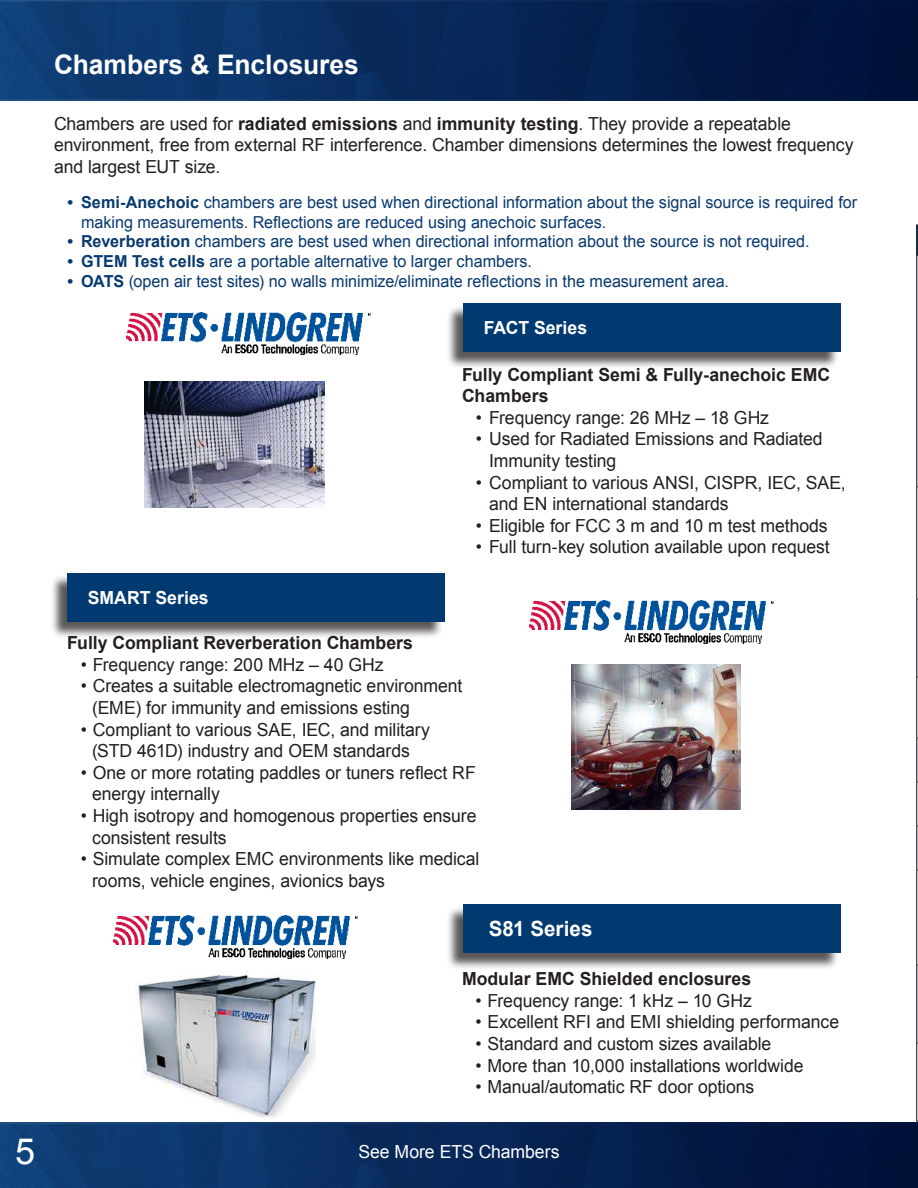
<style>
.page{position:relative;width:918px;height:1188px;background:#fff}
.page>*{position:absolute;margin:0;border:0;box-sizing:border-box;transform-origin:0 0}
.t1{font:36px "Arial";color:#fff}
.t2{font:700 27px "Arial";color:#fff}
.t3{font:700 21px "Arial";color:#fff}
.t4{font:18px/21.6px "Arial";letter-spacing:-.005em;color:#241f1f}
.t5{font:700 18px/21.6px "Arial";color:#241f1f}
.t6{font:700 18px "Arial";color:#fff}
.t7{font:18px "Arial";letter-spacing:-.005em;color:#fff}
.t8{font:16.5px/19.8px "Arial";color:#08396f}
.s1{font-weight:700}
</style>
<div class="page">
<div style="left:0;top:1123px;width:918px;height:65px;background:linear-gradient(to right,#10417b,#000f36)"></div>
<div style="left:0;top:0;width:918px;height:101px;background:linear-gradient(to right,#10417b,#000f36)"></div>
<hr style="left:917px;top:225px;width:1px;height:30px;background:#08396f">
<hr style="left:917px;top:255px;width:1px;height:232px;background:#cdd3e1">
<hr style="left:917px;top:599px;width:1px;height:78px;background:#cdd3e1">
<hr style="left:917px;top:738px;width:1px;height:44px;background:#cdd3e1">
<hr style="left:917px;top:826px;width:1px;height:44px;background:#cdd3e1">
<hr style="left:917px;top:965px;width:1px;height:78px;background:#cdd3e1">
<hr style="left:917px;top:487px;width:1px;height:112px;background:#e6e9f0">
<hr style="left:917px;top:677px;width:1px;height:61px;background:#e6e9f0">
<hr style="left:917px;top:782px;width:1px;height:44px;background:#e6e9f0">
<hr style="left:917px;top:870px;width:1px;height:95px;background:#e6e9f0">
<hr style="left:917px;top:1043px;width:1px;height:78px;background:#e6e9f0">
<hr style="left:916px;top:225px;width:1px;height:30px;background:#241f1f">
<hr style="left:916px;top:255px;width:1px;height:232px;background:#241f1f">
<hr style="left:916px;top:487px;width:1px;height:112px;background:#241f1f">
<hr style="left:916px;top:599px;width:1px;height:78px;background:#241f1f">
<hr style="left:916px;top:677px;width:1px;height:61px;background:#241f1f">
<hr style="left:916px;top:738px;width:1px;height:44px;background:#241f1f">
<hr style="left:916px;top:782px;width:1px;height:44px;background:#241f1f">
<hr style="left:916px;top:826px;width:1px;height:44px;background:#241f1f">
<hr style="left:916px;top:870px;width:1px;height:95px;background:#241f1f">
<hr style="left:916px;top:965px;width:1px;height:78px;background:#241f1f">
<hr style="left:916px;top:1043px;width:1px;height:78px;background:#241f1f">
<img style="left:145px;top:381px;width:180px;height:127px">
<img style="left:571px;top:665px;width:169px;height:145px">
<img style="left:135px;top:973px;width:181px;height:147px">
<img style="left:126px;top:312px;width:245px;height:42px">
<img style="left:530px;top:601px;width:244px;height:42px">
<img style="left:113px;top:916px;width:244px;height:42px">
<div style="left:446px;top:305px;width:394px;height:65px;background:#241f1f;opacity:.75"></div>
<div style="left:463px;top:304px;width:378px;height:48px;background:#003a70"></div>
<div style="left:50px;top:575px;width:394px;height:64px;background:#241f1f;opacity:.75"></div>
<div style="left:67px;top:573px;width:378px;height:49px;background:#003a70"></div>
<div style="left:446px;top:906px;width:394px;height:64px;background:#241f1f;opacity:.75"></div>
<div style="left:463px;top:904px;width:378px;height:49px;background:#003a70"></div>
<h1 class="t1" style="left:15px;top:1128px;width:22px">5</h1>
<h2 class="t2" style="left:54px;top:46px;width:306px">Chambers &amp; Enclosures</h2>
<p class="t4" style="left:54px;top:113px;width:801px">Chambers are used for <span class="s1">radiated emissions</span> and <span class="s1">immunity testing</span>. They provide a repeatable environment, free from external RF interference. Chamber dimensions determines the lowest frequency and largest EUT size.</p>
<p class="t8" style="left:81px;top:192px;width:778px;text-indent:-14px"><span class="s1">• Semi-Anechoic</span> chambers are best used when directional information about the signal source is required for making measurements. Reflections are reduced using anechoic surfaces.</p>
<p class="t8" style="left:68px;top:232px;width:744px"><span class="s1">• Reverberation</span> chambers are best used when directional information about the source is not required.</p>
<p class="t8" style="left:68px;top:252px;width:466px"><span class="s1">• GTEM Test cells</span> are a portable alternative to larger chambers.</p>
<p class="t8" style="left:68px;top:271px;width:663px"><span class="s1">• OATS</span> (open air test sites) no walls minimize/eliminate reflections in the measurement area.</p>
<p class="t6" style="left:484px;top:316px;width:105px">FACT Series</p>
<p class="t6" style="left:88px;top:586px;width:122px">SMART Series</p>
<p class="t5" style="left:462px;top:364px;width:369px">Fully Compliant Semi &amp; Fully-anechoic EMC<br>Chambers</p>
<p class="t4" style="left:476px;top:407px;width:295px">• Frequency range: 26 MHz – 18 GHz</p>
<p class="t4" style="left:489px;top:428px;width:335px;text-indent:-14px">• Used for Radiated Emissions and Radiated<br>Immunity testing</p>
<p class="t4" style="left:489px;top:472px;width:358px;text-indent:-14px">• Compliant to various ANSI, CISPR, IEC, SAE, and EN international standards</p>
<p class="t4" style="left:476px;top:515px;width:354px">• Eligible for FCC 3 m and 10 m test methods</p>
<p class="t4" style="left:476px;top:536px;width:356px">• Full turn-key solution available upon request</p>
<p class="t5" style="left:67px;top:633px;width:347px">Fully Compliant Reverberation Chambers</p>
<p class="t4" style="left:81px;top:654px;width:304px">• Frequency range: 200 MHz – 40 GHz</p>
<p class="t4" style="left:92px;top:675px;width:372px;text-indent:-11px">• Creates a suitable electromagnetic environment (EME) for immunity and emissions esting</p>
<p class="t4" style="left:81px;top:719px;width:351px;text-align:center">• Compliant to various SAE, IEC, and military (STD 461D) industry and OEM standards</p>
<p class="t4" style="left:92px;top:762px;width:385px;text-indent:-11px">• One or more rotating paddles or tuners reflect RF energy internally</p>
<p class="t4" style="left:92px;top:805px;width:386px;text-indent:-11px">• High isotropy and homogenous properties ensure consistent results</p>
<p class="t4" style="left:92px;top:848px;width:389px;text-indent:-11px">• Simulate complex EMC environments like medical rooms, vehicle engines, avionics bays</p>
<p class="t3" style="left:489px;top:915px;width:105px">S81 Series</p>
<p class="t5" style="left:462px;top:969px;width:291px">Modular EMC Shielded enclosures</p>
<p class="t4" style="left:476px;top:990px;width:278px">• Frequency range: 1 kHz – 10 GHz</p>
<p class="t4" style="left:476px;top:1011px;width:365px">• Excellent RFI and EMI shielding performance</p>
<p class="t4" style="left:476px;top:1033px;width:297px">• Standard and custom sizes available</p>
<p class="t4" style="left:476px;top:1055px;width:330px">• More than 10,000 installations worldwide</p>
<p class="t4" style="left:476px;top:1076px;width:280px">• Manual/automatic RF door options</p>
<p class="t7" style="left:359px;top:1139px;width:202px">See More ETS Chambers</p>
</div>
